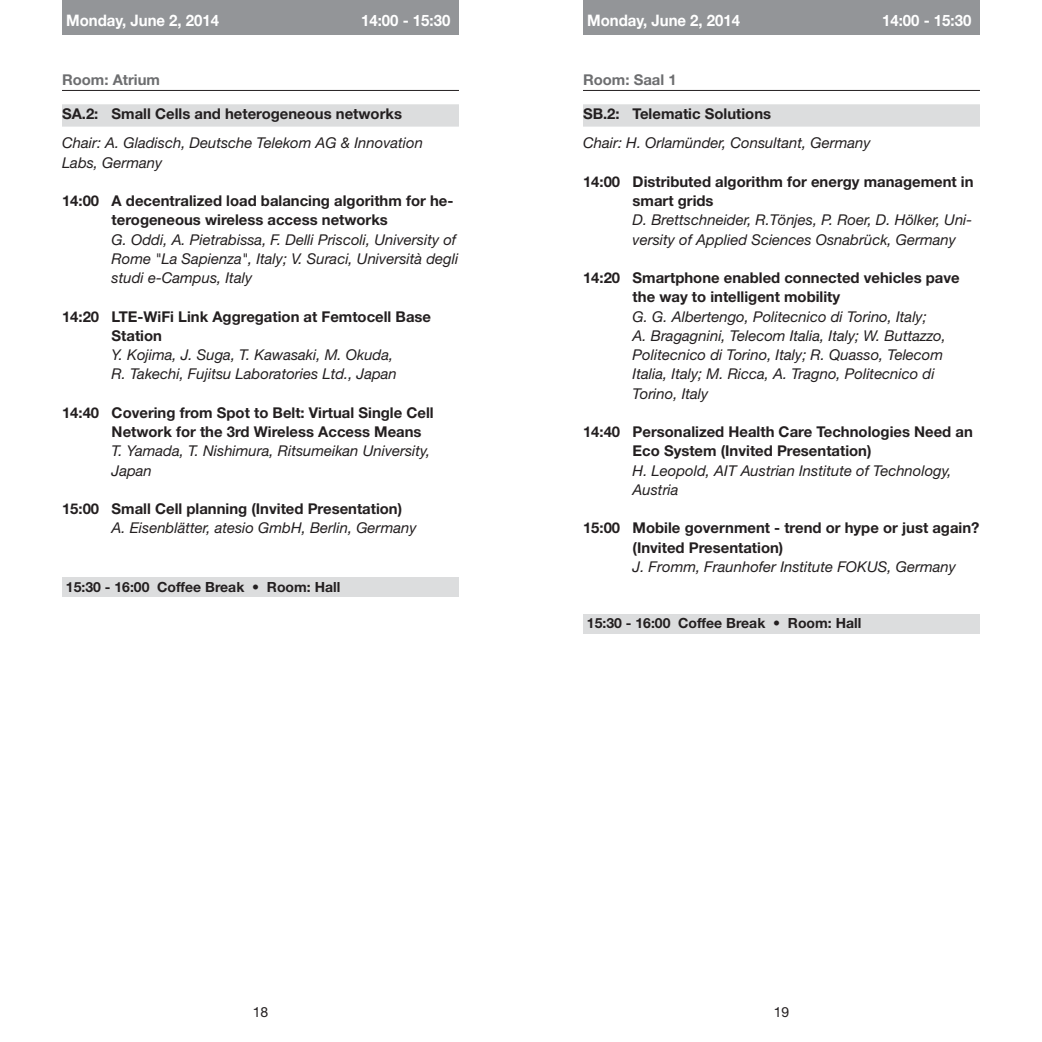
<style>
.page{position:relative;width:1042px;height:1042px;background:#fff}
.page>*{position:absolute;margin:0;border:0;box-sizing:border-box;transform-origin:0 0}
.t1{font:700 15.75px "Helvetica Neue";color:#fff;scale:.95 1}
.t2{font:700 15.75px "Helvetica Neue LT Std";color:#fff;scale:.95 1}
.t3{font:italic 14.88px/19.2px "Helvetica Neue LT Std";color:#231f20}
.t4{font:700 14.88px/19.2px "Helvetica Neue LT Std";color:#231f20}
.t5{font:700 14.88px "Helvetica Neue LT Std";color:#6d6e70}
.t6{font:700 14px "Helvetica Neue LT Std";color:#231f20}
.t7{font:14px "Helvetica Neue LT Std";color:#231f20}
.s1{font-weight:100;font-stretch:expanded}
</style>
<div class="page">
<hr style="left:62px;top:90px;width:397px;height:1px;background:#231f20">
<div style="left:62px;top:104px;width:397px;height:23px;background:#dcddde"></div>
<hr style="left:583px;top:90px;width:397px;height:1px;background:#231f20">
<div style="left:583px;top:104px;width:397px;height:23px;background:#dcddde"></div>
<div style="left:62px;top:0;width:397px;height:35px;background:#939598"></div>
<div style="left:583px;top:0;width:397px;height:35px;background:#939598"></div>
<div style="left:62px;top:577px;width:397px;height:20px;background:#dcddde"></div>
<div style="left:583px;top:614px;width:397px;height:20px;background:#dcddde"></div>
<p class="t1" style="left:66px;top:11px;width:163px">Monday, June 2, 2014</p>
<p class="t2" style="left:361px;top:15px;width:95px">14:00 - 15:30</p>
<p class="t1" style="left:587px;top:11px;width:163px">Monday, June 2, 2014</p>
<p class="t2" style="left:882px;top:15px;width:95px">14:00 - 15:30</p>
<p class="t5" style="left:62px;top:74px;width:100px">Room: Atrium</p>
<p class="t4" style="left:62px;top:106px;width:341px">SA.2: Small Cells and heterogeneous networks</p>
<p class="t3" style="left:62px;top:135px;width:362px">Chair: A. Gladisch, Deutsche Telekom AG &amp; Innovation<br>Labs, Germany</p>
<p class="t4" style="left:112px;top:193px;width:343px;text-indent:-50px">14:00 A decentralized load balancing algorithm for he&shy;terogeneous wireless access networks</p>
<p class="t3" style="left:112px;top:231px;width:348px">G. Oddi, A. Pietrabissa, F. Delli Priscoli, University of<br>Rome "La Sapienza", Italy; V. Suraci, Università degli studi e-Campus, Italy</p>
<p class="t4" style="left:112px;top:308px;width:321px;text-indent:-50px">14:20 LTE-WiFi Link Aggregation at Femtocell Base<br>Station</p>
<p class="t3" style="left:112px;top:347px;width:287px">Y. Kojima, J. Suga, T. Kawasaki, M. Okuda,<br>R. Takechi, Fujitsu Laboratories Ltd., Japan</p>
<p class="t4" style="left:112px;top:404px;width:323px;text-indent:-50px">14:40 Covering from Spot to Belt: Virtual Single Cell<br>Network for the 3rd Wireless Access Means</p>
<p class="t3" style="left:112px;top:443px;width:320px">T. Yamada, T. Nishimura, Ritsumeikan University,<br>Japan</p>
<p class="t4" style="left:62px;top:501px;width:342px">15:00 Small Cell planning (Invited Presentation)</p>
<p class="t3" style="left:112px;top:520px;width:306px">A. Eisenblätter, atesio GmbH, Berlin, Germany</p>
<p class="t6" style="left:66px;top:581px;width:276px">15:30 - 16:00 Coffee Break <span class="s1">•</span> Room: Hall</p>
<p class="t5" style="left:583px;top:74px;width:95px">Room: Saal 1</p>
<p class="t4" style="left:583px;top:106px;width:190px">SB.2: Telematic Solutions</p>
<p class="t3" style="left:583px;top:135px;width:289px">Chair: H. Orlamünder, Consultant, Germany</p>
<p class="t4" style="left:632px;top:173px;width:342px;text-indent:-50px">14:00 Distributed algorithm for energy management in smart grids</p>
<p class="t3" style="left:632px;top:212px;width:341px">D. Brettschneider, R.Tönjes, P. Roer, D. Hölker, Uni&shy;versity of Applied Sciences Osnabrück, Germany</p>
<p class="t4" style="left:632px;top:270px;width:328px;text-indent:-50px">14:20 Smartphone enabled connected vehicles pave the way to intelligent mobility</p>
<p class="t3" style="left:632px;top:308px;width:315px">G. G. Albertengo, Politecnico di Torino, Italy;<br>A. Bragagnini, Telecom Italia, Italy; W. Buttazzo, Politecnico di Torino, Italy; R. Quasso, Telecom Italia, Italy; M. Ricca, A. Tragno, Politecnico di Torino, Italy</p>
<p class="t4" style="left:632px;top:424px;width:342px;text-indent:-50px">14:40 Personalized Health Care Technologies Need an<br>Eco System (Invited Presentation)</p>
<p class="t3" style="left:632px;top:462px;width:321px">H. Leopold, AIT Austrian Institute of Technology,<br>Austria</p>
<p class="t4" style="left:632px;top:520px;width:348px;text-indent:-50px">15:00 Mobile government - trend or hype or just again? (Invited Presentation)</p>
<p class="t3" style="left:632px;top:558px;width:325px">J. Fromm, Fraunhofer Institute FOKUS, Germany</p>
<p class="t6" style="left:587px;top:618px;width:276px">15:30 - 16:00 Coffee Break <span class="s1">•</span> Room: Hall</p>
<p class="t7" style="left:253px;top:1007px;width:17px">18</p>
<p class="t7" style="left:774px;top:1007px;width:17px">19</p>
</div>
